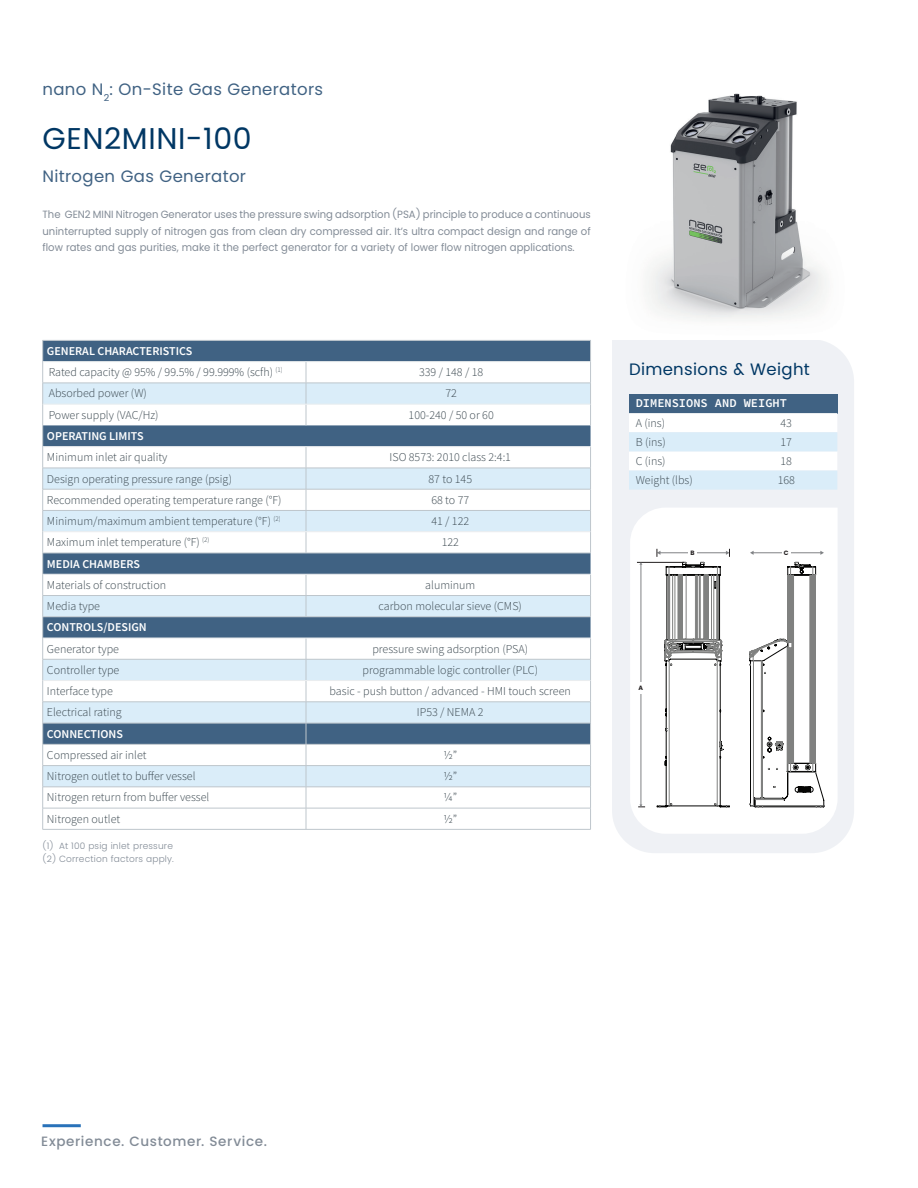
<style>
.page{position:relative;width:918px;height:1188px;background:#fff}
.page>*{position:absolute;margin:0;border:0;box-sizing:border-box;transform-origin:0 0}
.t1{font:30px "Poppins";letter-spacing:.02em;color:#003764}
.t2{font:16.5px "Poppins";letter-spacing:.02em;color:#406283}
.t3{font:16.5px "Poppins";letter-spacing:.02em;color:#003764}
.t4{font:500 13.5px "Poppins";letter-spacing:.05em;color:#828b96}
.t5{font:300 12px/21.3px "Source Sans Pro";color:#38454d}
.t6{font:600 12px "Source Sans Pro";color:#fff}
.t7{font:600 12px "Source Code Pro";color:#fff}
.t8{font:10.5px/16.5px "Poppins";color:#828b96;text-align:justify;scale:.96 1}
.t9{font:300 9px/13.5px "Poppins";letter-spacing:.02em;color:#828b96}
.t10{font:700 6.3px "Poppins";color:#231f20}
.s1{font-weight:600;color:#fff}
</style>
<div class="page">
<hr style="left:43px;top:1124px;width:38px;height:3px;background:#2972b9">
<div style="left:612px;top:340px;width:242px;height:513px;background:#eff1f5"></div>
<svg style="left:43px;top:341px;width:547px;height:42px"></svg>
<svg style="left:43px;top:384px;width:548px;height:403px;fill:#daedf9"></svg>
<svg style="left:43px;top:447px;width:548px;height:318px"></svg>
<hr style="left:43px;top:340px;width:263px;height:1px;background:#bec6cc">
<hr style="left:306px;top:340px;width:285px;height:1px;background:#bec6cc">
<hr style="left:43px;top:383px;width:263px;height:1px;background:#bec6cc">
<hr style="left:306px;top:383px;width:285px;height:1px;background:#bec6cc">
<svg style="left:306px;top:362px;width:1px;height:63px"></svg>
<svg style="left:590px;top:341px;width:1px;height:84px"></svg>
<hr style="left:43px;top:489px;width:263px;height:1px;background:#bec6cc">
<hr style="left:306px;top:489px;width:285px;height:1px;background:#bec6cc">
<hr style="left:43px;top:510px;width:263px;height:1px;background:#bec6cc">
<hr style="left:306px;top:510px;width:285px;height:1px;background:#bec6cc">
<svg style="left:306px;top:447px;width:1px;height:106px"></svg>
<svg style="left:590px;top:447px;width:1px;height:106px"></svg>
<hr style="left:43px;top:595px;width:263px;height:1px;background:#bec6cc">
<hr style="left:306px;top:595px;width:285px;height:1px;background:#bec6cc">
<svg style="left:306px;top:575px;width:1px;height:42px"></svg>
<svg style="left:590px;top:575px;width:1px;height:42px"></svg>
<hr style="left:43px;top:617px;width:263px;height:1px;background:#bec6cc">
<hr style="left:306px;top:617px;width:285px;height:1px;background:#bec6cc">
<hr style="left:43px;top:659px;width:263px;height:1px;background:#bec6cc">
<hr style="left:306px;top:659px;width:285px;height:1px;background:#bec6cc">
<hr style="left:43px;top:702px;width:263px;height:1px;background:#bec6cc">
<hr style="left:306px;top:702px;width:285px;height:1px;background:#bec6cc">
<hr style="left:43px;top:723px;width:263px;height:1px;background:#bec6cc">
<hr style="left:306px;top:723px;width:285px;height:1px;background:#bec6cc">
<hr style="left:43px;top:744px;width:263px;height:1px;background:#bec6cc">
<hr style="left:306px;top:744px;width:285px;height:1px;background:#bec6cc">
<hr style="left:43px;top:765px;width:263px;height:1px;background:#bec6cc">
<hr style="left:306px;top:765px;width:285px;height:1px;background:#bec6cc">
<hr style="left:43px;top:787px;width:263px;height:1px;background:#bec6cc">
<hr style="left:306px;top:787px;width:285px;height:1px;background:#bec6cc">
<hr style="left:43px;top:808px;width:263px;height:1px;background:#bec6cc">
<hr style="left:306px;top:808px;width:285px;height:1px;background:#bec6cc">
<svg style="left:306px;top:639px;width:1px;height:190px"></svg>
<svg style="left:590px;top:639px;width:1px;height:190px"></svg>
<hr style="left:43px;top:829px;width:263px;height:1px;background:#bec6cc">
<hr style="left:306px;top:829px;width:285px;height:1px;background:#bec6cc">
<hr style="left:43px;top:361px;width:263px;height:1px;background:#eaedef">
<hr style="left:306px;top:361px;width:284px;height:1px;background:#eaedef">
<hr style="left:43px;top:404px;width:263px;height:1px;background:#eaedef">
<hr style="left:306px;top:404px;width:284px;height:1px;background:#eaedef">
<hr style="left:43px;top:531px;width:263px;height:1px;background:#eaedef">
<hr style="left:306px;top:531px;width:284px;height:1px;background:#eaedef">
<hr style="left:43px;top:638px;width:263px;height:1px;background:#eaedef">
<hr style="left:306px;top:638px;width:285px;height:1px;background:#eaedef">
<hr style="left:43px;top:680px;width:263px;height:1px;background:#eaedef">
<hr style="left:306px;top:680px;width:284px;height:1px;background:#eaedef">
<hr style="left:43px;top:468px;width:263px;height:1px;background:#bec6cc">
<hr style="left:306px;top:468px;width:285px;height:1px;background:#bec6cc">
<hr style="left:43px;top:446px;width:263px;height:1px;background:#eaedef">
<hr style="left:306px;top:446px;width:285px;height:1px;background:#eaedef">
<hr style="left:43px;top:553px;width:263px;height:1px;background:#bec6cc">
<svg style="left:42px;top:341px;width:1px;height:488px"></svg>
<hr style="left:306px;top:553px;width:285px;height:1px;background:#bec6cc">
<hr style="left:43px;top:574px;width:263px;height:1px;background:#eaedef">
<hr style="left:306px;top:574px;width:285px;height:1px;background:#eaedef">
<div style="left:629px;top:394px;width:208px;height:19px;background:#406283"></div>
<svg style="left:629px;top:413px;width:208px;height:77px"></svg>
<svg style="left:630px;top:508px;width:208px;height:326px"></svg>
<img style="left:648px;top:93px;width:178px;height:227px">
<svg style="left:657px;top:549px;width:73px;height:258px"></svg>
<hr style="left:637px;top:562px;width:47px;height:1px;background:#231f20">
<hr style="left:641px;top:564px;width:1px;height:241px;background:#808285">
<svg style="left:638px;top:804px;width:7px;height:4px"></svg>
<div style="left:637px;top:682px;width:8px;height:11px;background:#fff"></div>
<svg style="left:749px;top:562px;width:75px;height:245px"></svg>
<hr style="left:753px;top:553px;width:68px;height:1px;background:#808285">
<svg style="left:750px;top:551px;width:4px;height:4px"></svg>
<svg style="left:820px;top:551px;width:4px;height:4px"></svg>
<svg style="left:782px;top:552px;width:9px;height:2px"></svg>
<h2 class="t2" style="left:43px;top:80px;width:282px">nano N<sub>2</sub>: On-Site Gas Generators</h2>
<h1 class="t1" style="left:43px;top:121px;width:211px">GEN2MINI-100</h1>
<h2 class="t2" style="left:43px;top:167px;width:205px">Nitrogen Gas Generator</h2>
<p class="t8" style="left:43px;top:206px;width:573px">The GEN2 MINI Nitrogen Generator uses the pressure swing adsorption (PSA) principle to produce a continuous uninterrupted supply of nitrogen gas from clean dry compressed air. It’s ultra compact design and range of flow rates and gas purities, make it the perfect generator for a variety of lower flow nitrogen applications.</p>
<p class="t5" style="left:47px;top:340px;width:237px"><span class="s1">GENERAL CHARACTERISTICS<br></span>Rated capacity @ 95% / 99.5% / 99.999% (scfh) <sup>(1)</sup></p>
<p class="t5" style="left:419px;top:362px;width:66px">339 / 148 / 18</p>
<p class="t5" style="left:49px;top:383px;width:100px">Absorbed power (W)</p>
<p class="t5" style="left:445px;top:383px;width:13px">72</p>
<p class="t5" style="left:49px;top:404px;width:111px">Power supply (VAC/Hz)</p>
<p class="t5" style="left:409px;top:404px;width:87px">100-240 / 50 or 60</p>
<p class="t6" style="left:47px;top:428px;width:98px">OPERATING LIMITS</p>
<p class="t5" style="left:47px;top:447px;width:122px">Minimum inlet air quality</p>
<p class="t5" style="left:390px;top:447px;width:123px">ISO 8573: 2010 class 2:4:1</p>
<p class="t5" style="left:47px;top:468px;width:187px">Design operating pressure range (psig)</p>
<p class="t5" style="left:429px;top:468px;width:45px">87 to 145</p>
<p class="t5" style="left:47px;top:489px;width:236px">Recommended operating temperature range (°F)</p>
<p class="t5" style="left:431px;top:489px;width:39px">68 to 77</p>
<p class="t5" style="left:47px;top:510px;width:235px">Minimum/maximum ambient temperature (°F) <sup>(2)</sup></p>
<p class="t5" style="left:431px;top:510px;width:39px">41 / 122</p>
<p class="t5" style="left:47px;top:532px;width:164px">Maximum inlet temperature (°F) <sup>(2)</sup></p>
<p class="t5" style="left:442px;top:532px;width:19px">122</p>
<p class="t6" style="left:47px;top:556px;width:94px">MEDIA CHAMBERS</p>
<p class="t5" style="left:47px;top:574px;width:121px">Materials of construction</p>
<p class="t5" style="left:425px;top:574px;width:52px">aluminum</p>
<p class="t5" style="left:47px;top:595px;width:55px">Media type</p>
<p class="t5" style="left:379px;top:595px;width:145px">carbon molecular sieve (CMS)</p>
<p class="t6" style="left:47px;top:619px;width:101px">CONTROLS/DESIGN</p>
<p class="t5" style="left:47px;top:638px;width:74px">Generator type</p>
<p class="t5" style="left:372px;top:638px;width:157px">pressure swing adsorption (PSA)</p>
<p class="t5" style="left:47px;top:659px;width:74px">Controller type</p>
<p class="t5" style="left:363px;top:659px;width:177px">programmable logic controller (PLC)</p>
<p class="t5" style="left:47px;top:681px;width:67px">Interface type</p>
<p class="t5" style="left:330px;top:681px;width:243px">basic - push button / advanced - HMI touch screen</p>
<p class="t5" style="left:47px;top:702px;width:76px">Electrical rating</p>
<p class="t5" style="left:417px;top:702px;width:68px">IP53 / NEMA 2</p>
<p class="t6" style="left:47px;top:726px;width:77px">CONNECTIONS</p>
<p class="t5" style="left:47px;top:744px;width:101px">Compressed air inlet</p>
<p class="t5" style="left:443px;top:744px;width:15px">½”</p>
<p class="t5" style="left:47px;top:766px;width:150px">Nitrogen outlet to buffer vessel</p>
<p class="t5" style="left:443px;top:766px;width:15px">½”</p>
<p class="t5" style="left:47px;top:787px;width:164px">Nitrogen return from buffer vessel</p>
<p class="t5" style="left:444px;top:787px;width:15px">¼”</p>
<p class="t5" style="left:47px;top:808px;width:75px">Nitrogen outlet</p>
<p class="t5" style="left:443px;top:808px;width:15px">½”</p>
<p class="t10" style="left:550px;top:684px;width:6px">A</p>
<p class="t9" style="left:43px;top:839px;width:133px">(1) At 100 psig inlet pressure (2) Correction factors apply.</p>
<h2 class="t3" style="left:629px;top:360px;width:182px">Dimensions &amp; Weight</h2>
<p class="t7" style="left:636px;top:395px;width:153px">DIMENSIONS AND WEIGHT</p>
<p class="t5" style="left:636px;top:412px;width:31px">A (ins)</p>
<p class="t5" style="left:781px;top:412px;width:13px">43</p>
<p class="t5" style="left:636px;top:431px;width:32px">B (ins)</p>
<p class="t5" style="left:781px;top:431px;width:13px">17</p>
<p class="t5" style="left:636px;top:450px;width:31px">C (ins)</p>
<p class="t5" style="left:781px;top:450px;width:13px">18</p>
<p class="t5" style="left:636px;top:469px;width:59px">Weight (lbs)</p>
<p class="t5" style="left:778px;top:469px;width:19px">168</p>
<p class="t10" style="left:690px;top:549px;width:6px">B</p>
<p class="t10" style="left:639px;top:684px;width:6px">A</p>
<p class="t10" style="left:784px;top:549px;width:6px">C</p>
<p class="t4" style="left:41px;top:1133px;width:227px">Experience. Customer. Service.</p>
</div>
